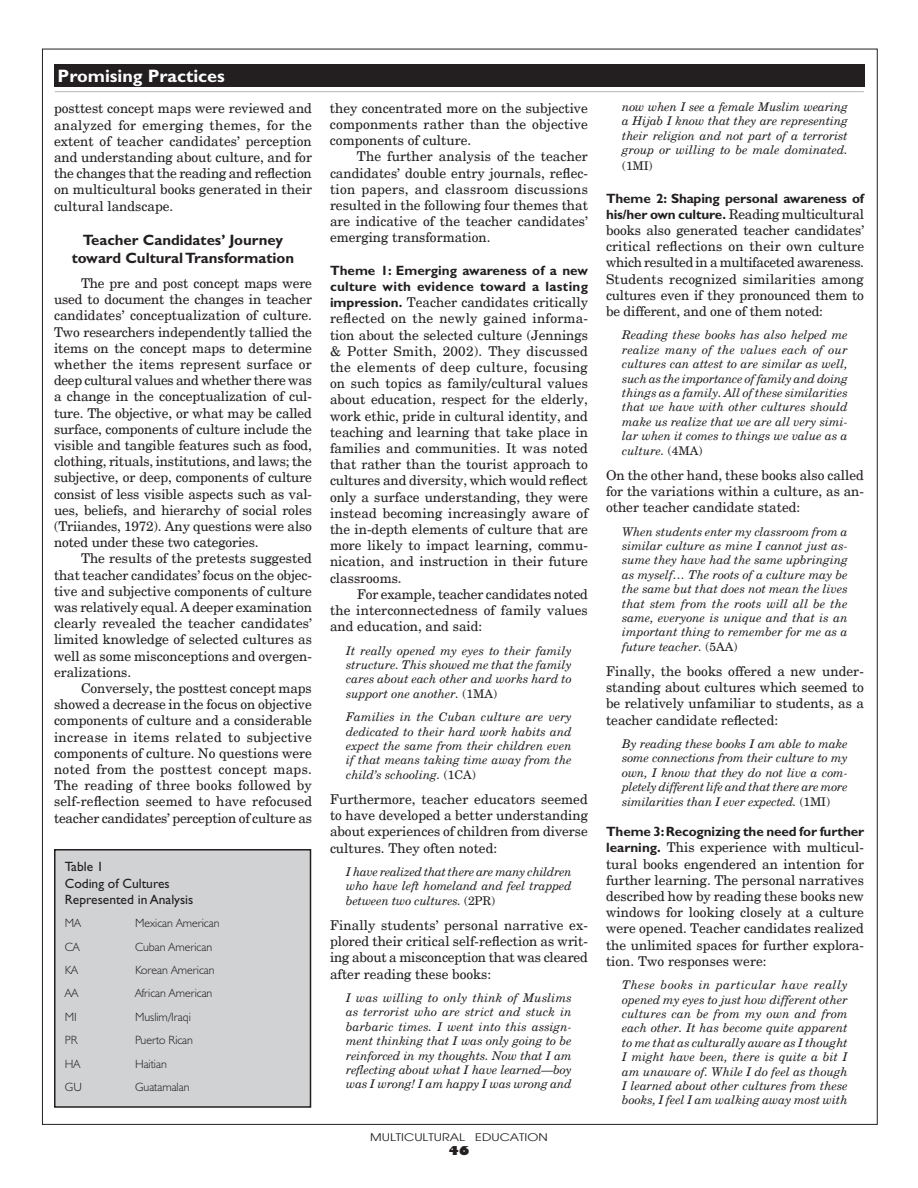
<style>
.page{position:relative;width:918px;height:1188px;background:#fff}
.page>*{position:absolute;margin:0;border:0;box-sizing:border-box;transform-origin:0 0}
.t1{font:700 18px "Gill Sans";color:#fff}
.t2{font:700 15px/18px "Gill Sans";color:#231f20;text-align:center}
.t3{font:13.5px/16.2px "New Century Schlbk";color:#231f20;text-align:justify}
.t4{font:700 13.5px/16.2px "Gill Sans";letter-spacing:-.01em;color:#231f20}
.t5{font:13.5px/16.2px "Gill Sans";color:#231f20}
.t6{font:italic 12px/14.4px "New Century Schlbk";color:#231f20;text-align:justify}
.t7{font:300 12px "Humanist 521 BT";color:#231f20}
.t8{font:12px "New Century Schlbk";color:#231f20}
.t9{font:800 12px "Gill Sans";color:#231f20}
.t10{font:10.5px "Avant Garde";color:#231f20;scale:1.2 1}
.s1{font-family:"Gill Sans";font-weight:700}
.s2{font-style:normal}
</style>
<div class="page">
<div style="left:54px;top:64px;width:811px;height:23px;background:#231f20"></div>
<hr style="left:55px;top:91px;width:809px;height:1px;background:#b4b5b8">
<div style="left:55px;top:850px;width:255px;height:257px;background:#d1d2d4"></div>
<div style="left:54px;top:849px;width:257px;height:259px;border:2px solid #231f20"></div>
<h1 class="t1" style="left:58px;top:66px;width:169px">Promising Practices</h1>
<p class="t3" style="left:54px;top:101px;width:260px">posttest concept maps were reviewed and analyzed for emerging themes, for the extent of teacher candidates’ perception and understanding about culture, and for the changes that the reading and reflection on multicultural books generated in their cultural landscape.</p>
<p class="t2" style="left:72px;top:231px;width:224px">Teacher Candidates’ Journey toward Cultural Transformation</p>
<p class="t3" style="left:54px;top:275px;width:260px;text-indent:27px">The pre and post concept maps were used to document the changes in teacher candidates’ conceptualization of culture.<br>Two researchers independently tallied the items on the concept maps to determine whether the items represent surface or deep cultural values and whether there was a change in the conceptualization of cul&shy;ture. The objective, or what may be called surface, components of culture include the visible and tangible features such as food, clothing, rituals, institutions, and laws; the subjective, or deep, components of culture consist of less visible aspects such as val&shy;ues, beliefs, and hierarchy of social roles (Triiandes, 1972). Any questions were also noted under these two categories.</p>
<p class="t3" style="left:54px;top:551px;width:260px;text-indent:27px">The results of the pretests suggested that teacher candidates’ focus on the objec&shy;tive and subjective components of culture was relatively equal. A deeper examination clearly revealed the teacher candidates’ limited knowledge of selected cultures as well as some misconceptions and overgen&shy;eralizations.</p>
<p class="t3" style="left:54px;top:680px;width:260px;text-indent:27px">Conversely, the posttest concept maps showed a decrease in the focus on objective components of culture and a considerable increase in items related to subjective components of culture. No questions were noted from the posttest concept maps.<br>The reading of three books followed by self-reflection seemed to have refocused teacher candidates’ perception of culture as</p>
<p class="t5" style="left:65px;top:859px;width:130px">Table 1<br>Coding of Cultures<br>Represented in Analysis</p>
<p class="t7" style="left:65px;top:916px;width:18px">MA</p>
<p class="t7" style="left:135px;top:916px;width:86px">Mexican American</p>
<p class="t7" style="left:65px;top:939px;width:16px">CA</p>
<p class="t7" style="left:135px;top:939px;width:79px">Cuban American</p>
<p class="t7" style="left:65px;top:963px;width:15px">KA</p>
<p class="t7" style="left:135px;top:963px;width:81px">Korean American</p>
<p class="t7" style="left:65px;top:986px;width:15px">AA</p>
<p class="t7" style="left:135px;top:986px;width:79px">African American</p>
<p class="t7" style="left:65px;top:1009px;width:14px">MI</p>
<p class="t7" style="left:135px;top:1009px;width:57px">Muslim/Iraqi</p>
<p class="t7" style="left:65px;top:1033px;width:14px">PR</p>
<p class="t7" style="left:135px;top:1033px;width:60px">Puerto Rican</p>
<p class="t7" style="left:65px;top:1056px;width:17px">HA</p>
<p class="t7" style="left:135px;top:1056px;width:33px">Haitian</p>
<p class="t7" style="left:65px;top:1080px;width:19px">GU</p>
<p class="t7" style="left:135px;top:1080px;width:56px">Guatamalan</p>
<p class="t3" style="left:330px;top:100px;width:260px">they concentrated more on the subjective componments rather than the objective components of culture.</p>
<p class="t3" style="left:330px;top:149px;width:260px;text-indent:27px">The further analysis of the teacher candidates’ double entry journals, reflec&shy;tion papers, and classroom discussions resulted in the following four themes that are indicative of the teacher candidates’ emerging transformation.</p>
<p class="t4" style="left:330px;top:262px;width:260px">Theme 1: Emerging awareness of a new culture with evidence toward a lasting</p>
<p class="t3" style="left:330px;top:294px;width:260px"><span class="s1">impression.</span> Teacher candidates critically reflected on the newly gained informa&shy;tion about the selected culture (Jennings &amp; Potter Smith, 2002). They discussed the elements of deep culture, focusing on such topics as family/cultural values about education, respect for the elderly, work ethic, pride in cultural identity, and teaching and learning that take place in families and communities. It was noted that rather than the tourist approach to cultures and diversity, which would reflect only a surface understanding, they were instead becoming increasingly aware of the in-depth elements of culture that are more likely to impact learning, commu&shy;nication, and instruction in their future classrooms.</p>
<p class="t3" style="left:330px;top:586px;width:260px;text-indent:27px">For example, teacher candidates noted the interconnectedness of family values and education, and said:</p>
<p class="t6" style="left:346px;top:643px;width:227px">It really opened my eyes to their family structure. This showed me that the family cares about each other and works hard to support one another. <span class="s2">(1MA)</span></p>
<p class="t6" style="left:346px;top:710px;width:227px">Families in the Cuban culture are very dedicated to their hard work habits and expect the same from their children even if that means taking time away from the child’s schooling. <span class="s2">(1CA)</span></p>
<p class="t3" style="left:330px;top:791px;width:260px">Furthermore, teacher educators seemed to have developed a better understanding about experiences of children from diverse cultures. They often noted:</p>
<p class="t6" style="left:346px;top:865px;width:227px">I have realized that there are many children who have left homeland and feel trapped between two cultures. <span class="s2">(2PR)</span></p>
<p class="t3" style="left:330px;top:917px;width:259px">Finally students’ personal narrative ex&shy;plored their critical self-reflection as writ&shy;ing about a misconception that was cleared after reading these books:</p>
<p class="t6" style="left:346px;top:991px;width:227px">I was willing to only think of Muslims as terrorist who are strict and stuck in barbaric times. I went into this assign&shy;ment thinking that I was only going to be reinforced in my thoughts. Now that I am reflecting about what I have learned—boy was I wrong! I am happy I was wrong and</p>
<p class="t10" style="left:370px;top:1131px;width:149px">MULTICULTURAL EDUCATION</p>
<p class="t9" style="left:449px;top:1143px;width:22px">46</p>
<p class="t6" style="left:622px;top:99px;width:227px">now when I see a female Muslim wearing a Hijab I know that they are representing their religion and not part of a terrorist group or willing to be male dominated.</p>
<p class="t8" style="left:622px;top:159px;width:32px">(1MI)</p>
<p class="t4" style="left:606px;top:190px;width:259px">Theme 2: Shaping personal awareness of</p>
<p class="t3" style="left:606px;top:206px;width:260px"><span class="s1">his/her own culture.</span> Reading multicultural books also generated teacher candidates’ critical reflections on their own culture which resulted in a multifaceted awareness.<br>Students recognized similarities among cultures even if they pronounced them to be different, and one of them noted:</p>
<p class="t6" style="left:622px;top:328px;width:227px">Reading these books has also helped me realize many of the values each of our cultures can attest to are similar as well, such as the importance of family and doing things as a family. All of these similarities that we have with other cultures should make us realize that we are all very simi&shy;lar when it comes to things we value as a culture. <span class="s2">(4MA)</span></p>
<p class="t3" style="left:606px;top:467px;width:259px">On the other hand, these books also called for the variations within a culture, as an&shy;other teacher candidate stated:</p>
<p class="t6" style="left:622px;top:524px;width:227px">When students enter my classroom from a similar culture as mine I cannot just as&shy;sume they have had the same upbringing as myself… The roots of a culture may be the same but that does not mean the lives that stem from the roots will all be the same, everyone is unique and that is an important thing to remember for me as a future teacher. <span class="s2">(5AA)</span></p>
<p class="t3" style="left:606px;top:663px;width:260px">Finally, the books offered a new under&shy;standing about cultures which seemed to be relatively unfamiliar to students, as a teacher candidate reflected:</p>
<p class="t6" style="left:622px;top:737px;width:227px">By reading these books I am able to make some connections from their culture to my own, I know that they do not live a com&shy;pletely different life and that there are more similarities than I ever expected. <span class="s2">(1MI)</span></p>
<p class="t4" style="left:606px;top:823px;width:260px">Theme 3: Recognizing the need for further</p>
<p class="t3" style="left:606px;top:840px;width:260px"><span class="s1">learning.</span> This experience with multicul&shy;tural books engendered an intention for further learning. The personal narratives described how by reading these books new windows for looking closely at a culture were opened. Teacher candidates realized the unlimited spaces for further explora&shy;tion. Two responses were:</p>
<p class="t6" style="left:622px;top:978px;width:227px">These books in particular have really opened my eyes to just how different other cultures can be from my own and from each other. It has become quite apparent to me that as culturally aware as I thought I might have been, there is quite a bit I am unaware of. While I do feel as though I learned about other cultures from these books, I feel I am walking away most with</p>
</div>
